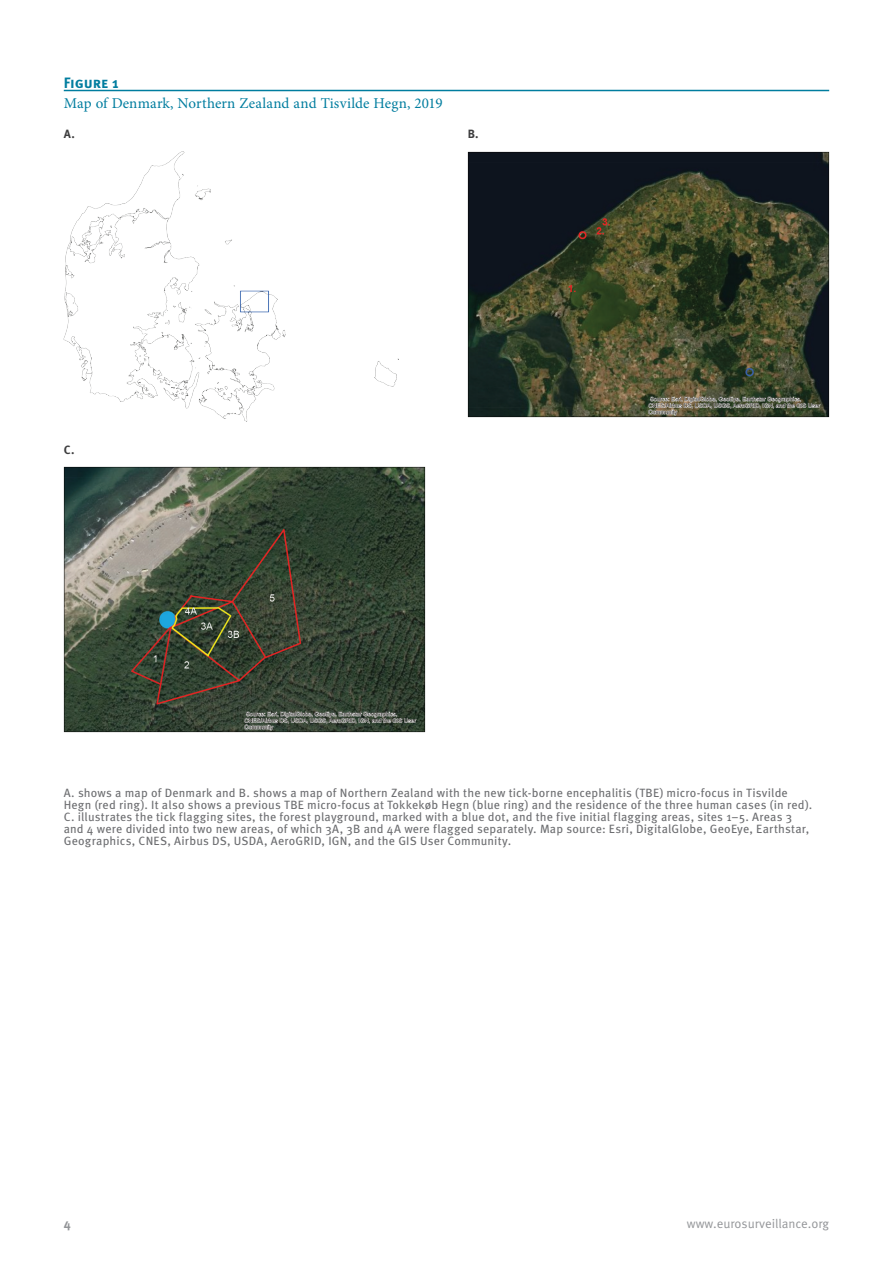
<style>
.page{position:relative;width:893px;height:1263px;background:#fff}
.page>*{position:absolute;margin:0;border:0;box-sizing:border-box;transform-origin:0 0}
.t1{font:15px "Minion Pro";letter-spacing:.005em;color:#007d9f}
.t2{font:700 15px "Meta Pro";letter-spacing:-.005em;color:#007d9f}
.t3{font:12.75px "Meta Pro";color:#939598}
.t4{font:700 12.75px "Meta Pro";color:#939598}
.t5{font:12px/12px "Meta Pro";letter-spacing:.015em;color:#6c6d70}
.t6{font:700 12px "Meta Pro";color:#3e3e3f}
</style>
<div class="page">
<hr style="left:64px;top:90px;width:765px;height:1px;background:#007d9f">
<img style="left:64px;top:151px;width:335px;height:270px">
<img style="left:468px;top:151px;width:361px;height:267px">
<img style="left:64px;top:466px;width:361px;height:266px">
<p class="t2" style="left:64px;top:73px;width:57px">Figure 1</p>
<p class="t1" style="left:64px;top:93px;width:380px">Map of Denmark, Northern Zealand and Tisvilde Hegn, 2019</p>
<p class="t6" style="left:64px;top:126px;width:13px">A.</p>
<p class="t6" style="left:468px;top:126px;width:12px">B.</p>
<p class="t6" style="left:64px;top:442px;width:12px">C.</p>
<p class="t5" style="left:64px;top:787px;width:750px">A. shows a map of Denmark and B. shows a map of Northern Zealand with the new tick-borne encephalitis (TBE) micro-focus in Tisvilde Hegn (red ring). It also shows a previous TBE micro-focus at Tokkekøb Hegn (blue ring) and the residence of the three human cases (in red).<br>C. illustrates the tick flagging sites, the forest playground, marked with a blue dot, and the five initial flagging areas, sites 1–5. Areas 3 and 4 were divided into two new areas, of which 3A, 3B and 4A were flagged separately. Map source: Esri, DigitalGlobe, GeoEye, Earthstar, Geographics, CNES, Airbus DS, USDA, AeroGRID, IGN, and the GIS User Community.</p>
<p class="t4" style="left:64px;top:1215px;width:8px">4</p>
<p class="t3" style="left:687px;top:1215px;width:144px">www.eurosurveillance.org</p>
</div>
